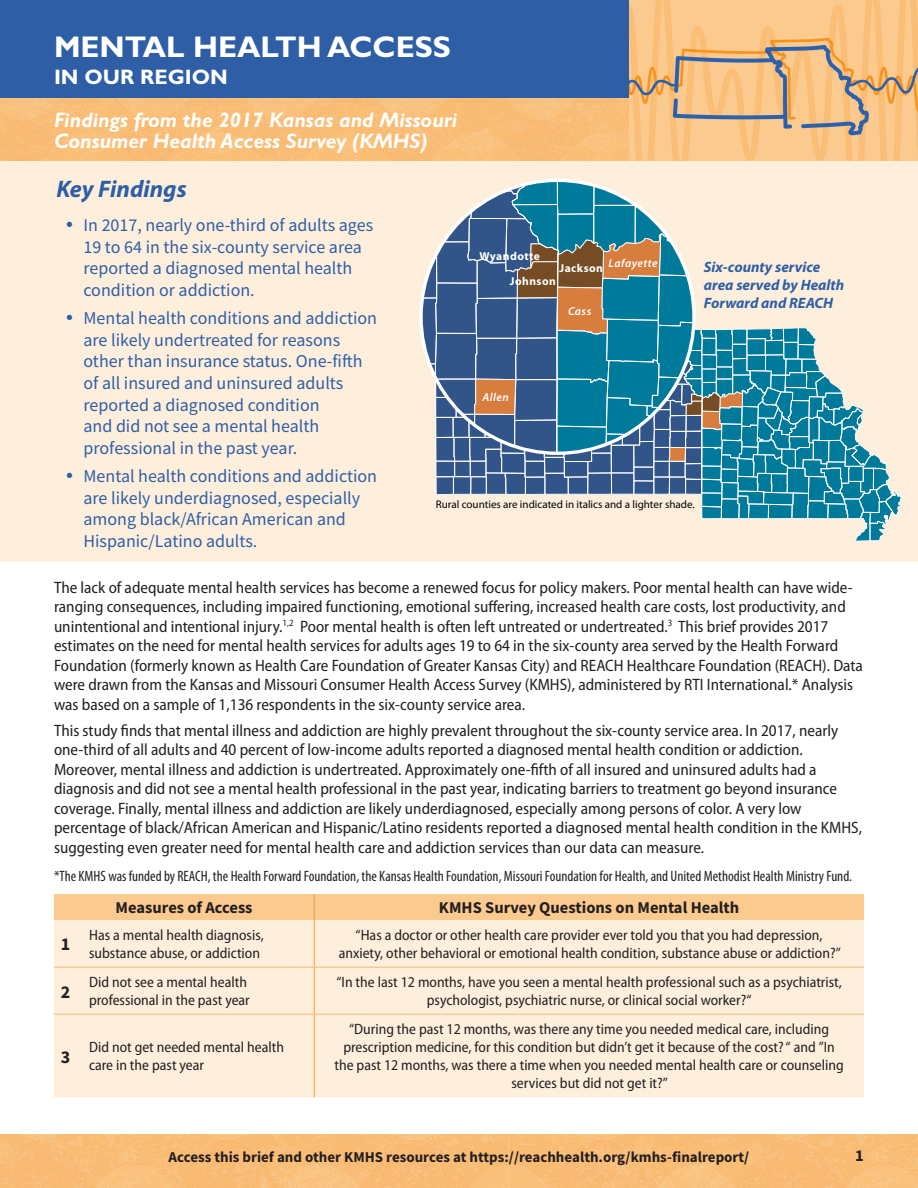
<style>
.page{position:relative;width:918px;height:1188px;background:#fff}
.page>*{position:absolute;margin:0;border:0;box-sizing:border-box;transform-origin:0 0}
.Body_Text{font:700 30px "Gill Sans Std";color:#fff}
.Gray_text{font:italic 700 24px "Myriad Pro";color:#2e5ea6}
.Body_Text-2{font:italic 700 21px/21px "Gill Sans Std";color:#fff}
.Body_Text-3{font:700 21px "Gill Sans Std";color:#fff}
.t1{font:18px/21.6px "Source Sans Pro";color:#2e5ea6}
.t2{font:700 18px "Source Sans Pro";color:#231f20}
.Body_Text-4{font:semi-condensed 16.5px/19.5px "Myriad Pro";color:#231f20}
.t3{font:700 16.5px "Source Sans Pro";color:#231f20}
.Body_Text-5{font:semi-condensed 15px/18px "Myriad Pro";color:#231f20}
.t4{font:condensed 15px "Myriad Pro";color:#231f20}
.t5{font:700 15px "Source Sans Pro";color:#231f20}
.Gray_text-2{font:italic 700 15px/18px "Myriad Pro";color:#2e5ea6}
.t6{font:700 11.55px/25.2px "Myriad Pro";letter-spacing:.04em;color:#fff}
.t7{font:italic 600 11.55px "Myriad Pro";letter-spacing:.04em;color:#fff}
.t8{font:11.1px "Myriad Pro";color:#000}
</style>
<div class="page">
<img style="left:0;top:1134px;width:918px;height:54px">
<div style="left:0;top:161px;width:918px;height:401px;background:#feefdd"></div>
<svg style="left:423px;top:180px;width:478px;height:361px"></svg>
<img style="left:0;top:0;width:630px;height:161px">
<div style="left:54px;top:920px;width:810px;height:177px;background:#feefdd"></div>
<hr style="left:54px;top:966px;width:22px;height:2px;background:#fbca8f">
<hr style="left:76px;top:966px;width:238px;height:2px;background:#fbca8f">
<hr style="left:315px;top:966px;width:549px;height:2px;background:#fbca8f">
<svg style="left:54px;top:1014px;width:22px;height:1px"></svg>
<hr style="left:76px;top:1014px;width:238px;height:1px;background:#fbca8f">
<hr style="left:315px;top:1014px;width:549px;height:1px;background:#fbca8f">
<hr style="left:314px;top:920px;width:1px;height:47px;background:#fcb770">
<hr style="left:314px;top:967px;width:1px;height:47px;background:#fcb770">
<hr style="left:314px;top:1014px;width:1px;height:83px;background:#fcb770">
<div style="left:54px;top:894px;width:810px;height:26px;background:#fbca8f"></div>
<div style="left:0;top:0;width:629px;height:98px;background:#2e5ea6"></div>
<img style="left:630px;top:0;width:288px;height:161px">
<p class="Body_Text" style="left:54px;top:29px;width:398px">MENTAL HEALTH ACCESS</p>
<p class="Body_Text-3" style="left:54px;top:64px;width:175px">IN OUR REGION</p>
<p class="Body_Text-2" style="left:54px;top:109px;width:405px">Findings from the 2017 Kansas and Missouri<br>Consumer Health Access Survey (KMHS)</p>
<p class="Gray_text" style="left:56px;top:175px;width:132px">Key Findings</p>
<p class="t1" style="left:83px;top:214px;width:291px">In 2017, nearly one-third of adults ages 19 to 64 in the six-county service area reported a diagnosed mental health condition or addiction.</p>
<p class="t1" style="left:83px;top:307px;width:295px">Mental health conditions and addiction are likely undertreated for reasons other than insurance status. One-fifth of all insured and uninsured adults reported a diagnosed condition<br>and did not see a mental health professional in the past year.</p>
<p class="t1" style="left:83px;top:465px;width:295px">Mental health conditions and addiction are likely underdiagnosed, especially among black/African American and Hispanic/Latino adults.</p>
<p class="Body_Text-4" style="left:54px;top:578px;width:810px">The lack of adequate mental health services has become a renewed focus for policy makers. Poor mental health can have wide&shy;ranging consequences, including impaired functioning, emotional suffering, increased health care costs, lost productivity, and unintentional and intentional injury.<sup>1,2</sup> Poor mental health is often left untreated or undertreated.<sup>3</sup> This brief provides 2017 estimates on the need for mental health services for adults ages 19 to 64 in the six-county area served by the Health Forward Foundation (formerly known as Health Care Foundation of Greater Kansas City) and REACH Healthcare Foundation (REACH). Data were drawn from the Kansas and Missouri Consumer Health Access Survey (KMHS), administered by RTI International.* Analysis was based on a sample of 1,136 respondents in the six-county service area.</p>
<p class="Body_Text-4" style="left:54px;top:721px;width:810px">This study finds that mental illness and addiction are highly prevalent throughout the six-county service area. In 2017, nearly one-third of all adults and 40 percent of low-income adults reported a diagnosed mental health condition or addiction.<br>Moreover, mental illness and addiction is undertreated. Approximately one-fifth of all insured and uninsured adults had a diagnosis and did not see a mental health professional in the past year, indicating barriers to treatment go beyond insurance coverage. Finally, mental illness and addiction are likely underdiagnosed, especially among persons of color. A very low percentage of black/African American and Hispanic/Latino residents reported a diagnosed mental health condition in the KMHS, suggesting even greater need for mental health care and addiction services than our data can measure.</p>
<p class="t4" style="left:54px;top:868px;width:800px">*The KMHS was funded by REACH, the Health Forward Foundation, the Kansas Health Foundation, Missouri Foundation for Health, and United Methodist Health Ministry Fund.</p>
<p class="t3" style="left:116px;top:897px;width:138px">Measures of Access</p>
<p class="t3" style="left:439px;top:897px;width:302px">KMHS Survey Questions on Mental Health</p>
<p class="t2" style="left:61px;top:932px;width:11px">1</p>
<p class="Body_Text-5" style="left:89px;top:927px;width:176px">Has a mental health diagnosis, substance abuse, or addiction</p>
<p class="Body_Text-5" style="left:339px;top:927px;width:504px;text-align:center">“Has a doctor or other health care provider ever told you that you had depression, anxiety, other behavioral or emotional health condition, substance abuse or addiction?”</p>
<p class="t2" style="left:61px;top:979px;width:11px">2</p>
<p class="Body_Text-5" style="left:89px;top:974px;width:162px">Did not see a mental health professional in the past year</p>
<p class="Body_Text-5" style="left:336px;top:974px;width:507px;text-align:center">“In the last 12 months, have you seen a mental health professional such as a psychiatrist, psychologist, psychiatric nurse, or clinical social worker?“</p>
<p class="t6" style="left:510px;top:243px;width:48px;text-indent:-30px">Wyandotte<br>Johnson</p>
<p class="t6" style="left:560px;top:256px;width:45px">Jackson</p>
<p class="t7" style="left:609px;top:256px;width:51px">Lafayette</p>
<p class="Gray_text-2" style="left:704px;top:258px;width:142px">Six-county service area served by Health<br>Forward and REACH</p>
<p class="t7" style="left:568px;top:305px;width:25px">Cass</p>
<p class="t7" style="left:482px;top:391px;width:28px">Allen</p>
<p class="t8" style="left:436px;top:498px;width:260px">Rural counties are indicated in italics and a lighter shade.</p>
<p class="t2" style="left:61px;top:1044px;width:11px">3</p>
<p class="Body_Text-5" style="left:89px;top:1039px;width:196px">Did not get needed mental health care in the past year</p>
<p class="Body_Text-5" style="left:335px;top:1021px;width:511px;text-align:center">“During the past 12 months, was there any time you needed medical care, including prescription medicine, for this condition but didn’t get it because of the cost? “ and ”In the past 12 months, was there a time when you needed mental health care or counseling services but did not get it?”</p>
<p class="t5" style="left:169px;top:1147px;width:582px">Access this brief and other KMHS resources at https://reachhealth.org/kmhs-finalreport/</p>
<p class="t3" style="left:855px;top:1145px;width:10px">1</p>
</div>
